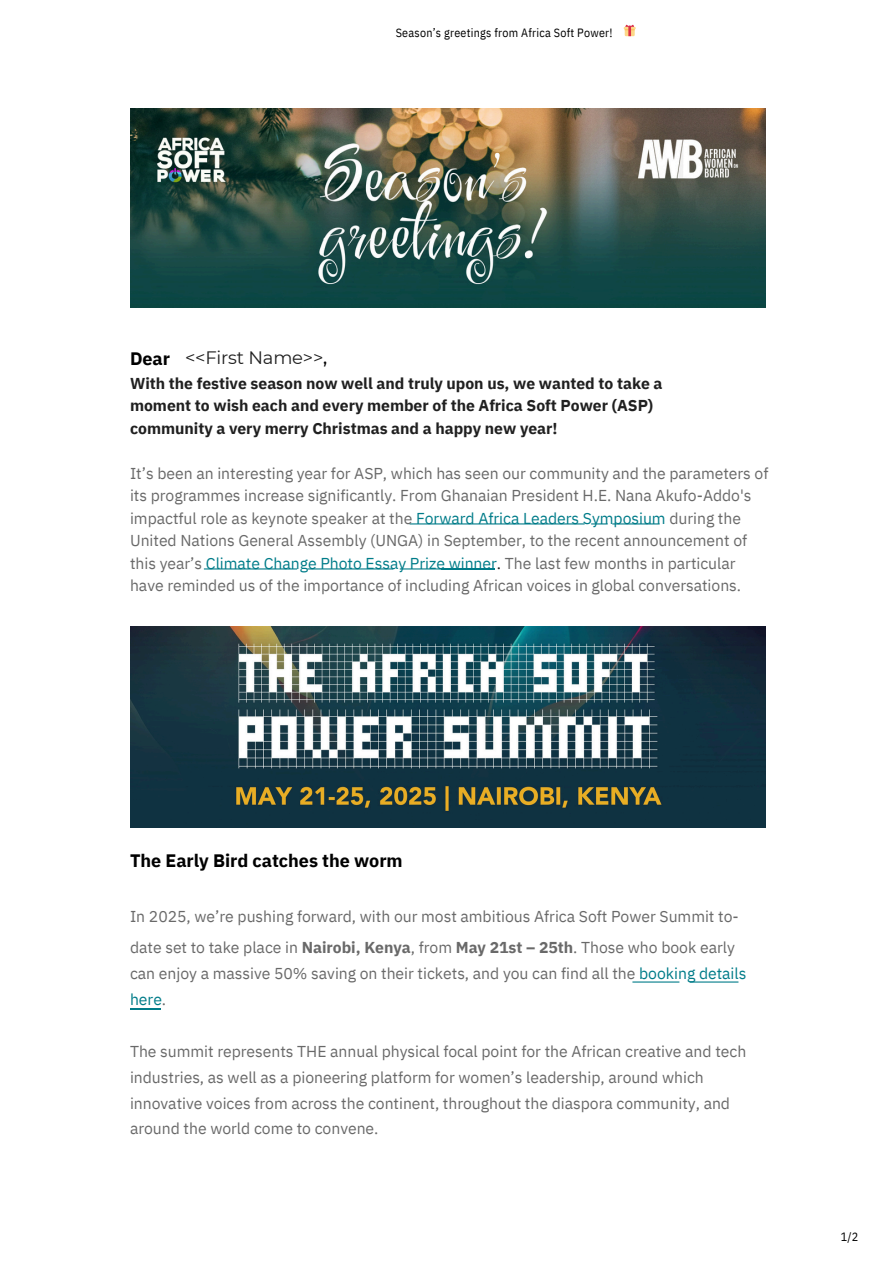
<style>
.page{position:relative;width:894px;height:1264px;background:#fff}
.page>*{position:absolute;margin:0;border:0;box-sizing:border-box;transform-origin:0 0}
.t1{font:700 18px "IBM Plex Sans";color:#000}
.t2{font:18px "Montserrat";letter-spacing:-.01em;color:#202020}
.t3{font:15.75px/22.5px "IBM Plex Sans";color:#696969}
.t4{font:700 15.75px/22.5px "IBM Plex Sans";color:#202020}
.t5{font:12px "IBM Plex Sans Cond";letter-spacing:.02em;color:#000}
.s1{font-weight:500;color:#000}
.s2{color:#007c89}
.s3{color:#202020}
.s4{font-weight:700}
</style>
<div class="page">
<svg style="left:409px;top:523px;width:250px;height:1px"></svg>
<svg style="left:204px;top:568px;width:237px;height:1px"></svg>
<hr style="left:441px;top:568px;width:53px;height:1px;background:#007c89">
<img style="left:130px;top:108px;width:635px;height:199px">
<img style="left:130px;top:627px;width:635px;height:200px">
<hr style="left:130px;top:1008px;width:31px;height:1px;background:#007c89">
<svg style="left:632px;top:981px;width:106px;height:1px"></svg>
<p class="t5" style="left:395px;top:25px;width:218px">Season’s greetings from Africa Soft Power!</p>
<p class="t1" style="left:130px;top:347px;width:42px">Dear</p>
<p class="t2" style="left:185px;top:347px;width:144px">&lt;&lt;First Name&gt;&gt;<span class="s1">,</span></p>
<h3 class="t4" style="left:130px;top:371px;width:534px">With the festive season now well and truly upon us, we wanted to take a moment to wish each and every member of the Africa Soft Power (ASP) community a very merry Christmas and a happy new year!</h3>
<h4 class="t3" style="left:130px;top:461px;width:639px">It’s been an interesting year for ASP, which has seen our community and the parameters of its programmes increase significantly. From Ghanaian President H.E. Nana Akufo-Addo's impactful role as keynote speaker at the <span class="s2">Forward Africa Leaders Symposium</span> during the United Nations General Assembly (UNGA) in September, to the recent announcement of this year’s <span class="s2">Climate Change Photo Essay Prize winner</span><span class="s3">.</span> The last few months in particular have reminded us of the importance of including African voices in global conversations.</h4>
<p class="t1" style="left:130px;top:849px;width:274px">The Early Bird catches the worm</p>
<h1 class="t3" style="left:130px;top:900px;width:610px;line-height:31.5px">In 2025, we’re pushing forward, with our most ambitious Africa Soft Power Summit to&shy;date set to take place in <span class="s4">Nairobi, Kenya</span>, from <span class="s4">May 21st – 25th</span>. Those who book early</h1>
<h1 class="t3" style="left:130px;top:960px;width:617px;line-height:25.8px">can enjoy a massive 50% saving on their tickets, and you can find all the <span class="s2">booking details here</span>.</h1>
<h2 class="t3" style="left:130px;top:1037px;width:617px;line-height:25.8px">The summit represents THE annual physical focal point for the African creative and tech industries, as well as a pioneering platform for women’s leadership, around which innovative voices from across the continent, throughout the diaspora community, and around the world come to convene.</h2>
<h1 class="t5" style="left:840px;top:1228px;width:19px">1/2</h1>
</div>
